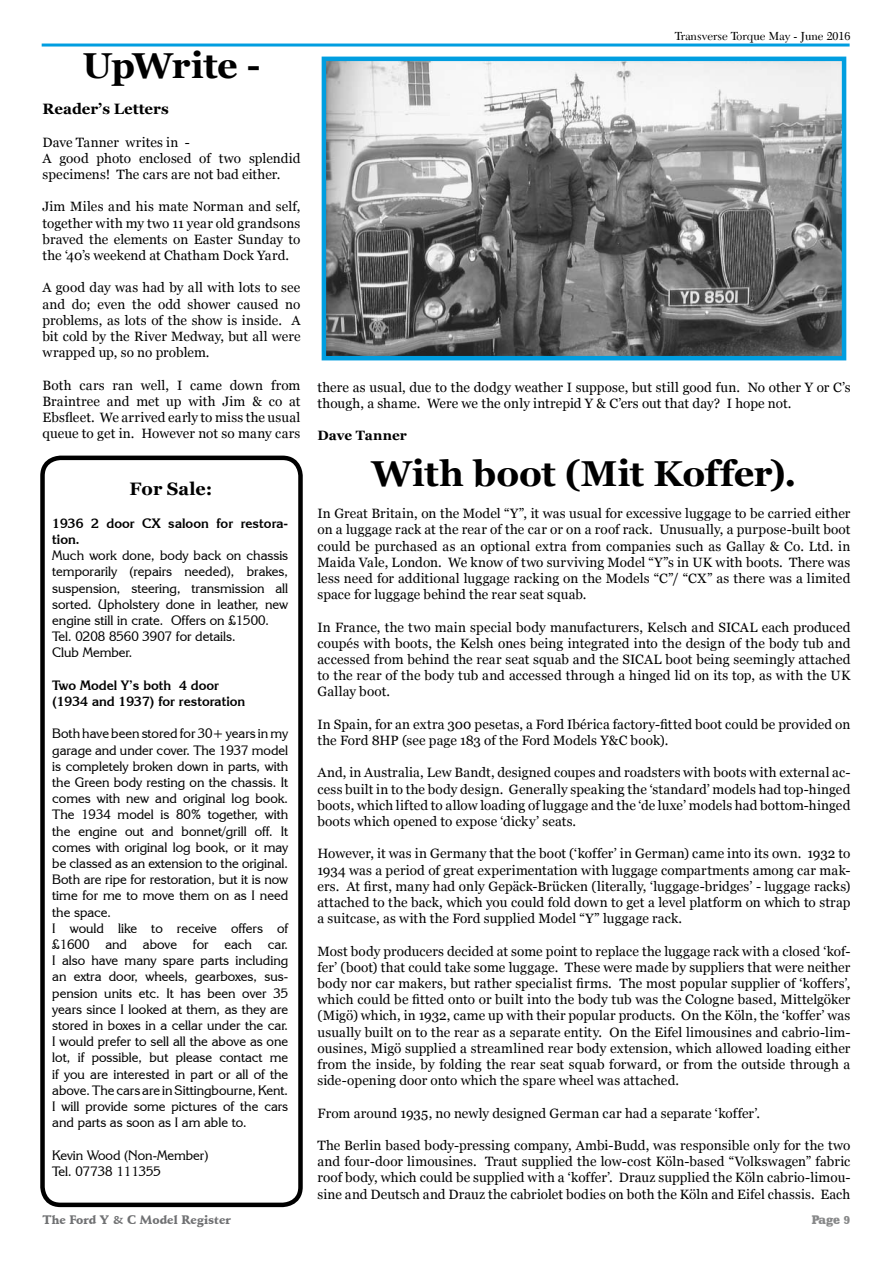
<style>
.page{position:relative;width:893px;height:1263px;background:#fff}
.page>*{position:absolute;margin:0;border:0;box-sizing:border-box;transform-origin:0 0}
.t1{font:700 36px "Georgia";letter-spacing:-.015em;color:#000}
.t2{font:700 18px "Georgia";color:#000}
.t3{font:700 15px "Georgia";color:#000}
.t4{font:13.5px/16.2px "Georgia";letter-spacing:.005em;color:#000;text-align:justify}
.t5{font:13.5px/16.2px "Korinna IT Cby BT";color:#000}
.t6{font:700 13.5px/16.2px "Korinna IT Cby BT";color:#000}
.t7{font:700 13.5px "Georgia";letter-spacing:.005em;color:#000}
.t8{font:12px "Transitional 511 BT";color:#000}
.t9{font:900 12px "Schneidler BT";color:#707173}
.t10{font:900 12px "Schadow BT";color:#878889}
</style>
<div class="page">
<hr style="left:42px;top:44px;width:808px;height:3px;background:#009ee0">
<img style="left:327px;top:62px;width:514px;height:293px">
<div style="left:322px;top:57px;width:524px;height:303px;border:4px solid #009ee0"></div>
<div style="left:40px;top:456px;width:263px;height:751px;border:4px solid #000;border-radius:18px"></div>
<p class="t8" style="left:675px;top:28px;width:177px">Transverse Torque May - June 2016</p>
<h1 class="t1" style="left:82px;top:45px;width:180px">UpWrite -</h1>
<p class="t3" style="left:43px;top:101px;width:128px">Reader’s Letters</p>
<p class="t4" style="left:43px;top:134px;width:259px;text-align:left">Dave Tanner writes in -<br>A good photo enclosed of two splendid specimens! The cars are not bad either.</p>
<p class="t4" style="left:43px;top:199px;width:259px">Jim Miles and his mate Norman and self, together with my two 11 year old grandsons braved the elements on Easter Sunday to the ‘40’s weekend at Chatham Dock Yard.</p>
<p class="t4" style="left:43px;top:280px;width:259px">A good day was had by all with lots to see and do; even the odd shower caused no problems, as lots of the show is inside. A bit cold by the River Medway, but all were wrapped up, so no problem.</p>
<p class="t4" style="left:43px;top:377px;width:259px">Both cars ran well, I came down from Braintree and met up with Jim &amp; co at Ebsfleet. We arrived early to miss the usual queue to get in. However not so many cars</p>
<p class="t4" style="left:317px;top:379px;width:534px">there as usual, due to the dodgy weather I suppose, but still good fun. No other Y or C’s though, a shame. Were we the only intrepid Y &amp; C’ers out that day? I hope not.</p>
<p class="t7" style="left:317px;top:428px;width:91px">Dave Tanner</p>
<h2 class="t2" style="left:129px;top:479px;width:84px">For Sale:</h2>
<p class="t6" style="left:52px;top:515px;width:237px">1936 2 door CX saloon for restora&shy;tion.</p>
<p class="t5" style="left:52px;top:547px;width:237px">Much work done, body back on chassis temporarily (repairs needed), brakes, suspension, steering, transmission all sorted. Upholstery done in leather, new engine still in crate. Offers on £1500.<br>Tel. 0208 8560 3907 for details.<br>Club Member.</p>
<p class="t6" style="left:52px;top:677px;width:195px">Two Model Y’s both 4 door (1934 and 1937) for restoration</p>
<p class="t5" style="left:52px;top:725px;width:237px">Both have been stored for 30+ years in my garage and under cover. The 1937 model is completely broken down in parts, with the Green body resting on the chassis. It comes with new and original log book.<br>The 1934 model is 80% together, with the engine out and bonnet/grill off. It comes with original log book, or it may be classed as an extension to the original.<br>Both are ripe for restoration, but it is now time for me to move them on as I need the space.<br>I would like to receive offers of £1600 and above for each car.<br>I also have many spare parts including an extra door, wheels, gearboxes, sus&shy;pension units etc. It has been over 35 years since I looked at them, as they are stored in boxes in a cellar under the car.<br>I would prefer to sell all the above as one lot, if possible, but please contact me if you are interested in part or all of the above. The cars are in Sittingbourne, Kent.<br>I will provide some pictures of the cars and parts as soon as I am able to.</p>
<p class="t5" style="left:52px;top:1146px;width:158px">Kevin Wood (Non-Member)<br>Tel. 07738 111355</p>
<h1 class="t1" style="left:372px;top:453px;width:426px">With boot (Mit Koffer).</h1>
<p class="t4" style="left:317px;top:505px;width:534px">In Great Britain, on the Model “Y”, it was usual for excessive luggage to be carried either on a luggage rack at the rear of the car or on a roof rack. Unusually, a purpose-built boot could be purchased as an optional extra from companies such as Gallay &amp; Co. Ltd. in Maida Vale, London. We know of two surviving Model “Y”s in UK with boots. There was less need for additional luggage racking on the Models “C”/ “CX” as there was a limited space for luggage behind the rear seat squab.</p>
<p class="t4" style="left:317px;top:619px;width:534px">In France, the two main special body manufacturers, Kelsch and SICAL each produced coupés with boots, the Kelsh ones being integrated into the design of the body tub and accessed from behind the rear seat squab and the SICAL boot being seemingly attached to the rear of the body tub and accessed through a hinged lid on its top, as with the UK Gallay boot.</p>
<p class="t4" style="left:317px;top:716px;width:534px">In Spain, for an extra 300 pesetas, a Ford Ibérica factory-fitted boot could be provided on the Ford 8HP (see page 183 of the Ford Models Y&amp;C book).</p>
<p class="t4" style="left:317px;top:765px;width:534px">And, in Australia, Lew Bandt, designed coupes and roadsters with boots with external ac&shy;cess built in to the body design. Generally speaking the ‘standard’ models had top-hinged boots, which lifted to allow loading of luggage and the ‘de luxe’ models had bottom-hinged boots which opened to expose ‘dicky’ seats.</p>
<p class="t4" style="left:317px;top:846px;width:534px">However, it was in Germany that the boot (‘koffer’ in German) came into its own. 1932 to 1934 was a period of great experimentation with luggage compartments among car mak&shy;ers. At first, many had only Gepäck-Brücken (literally, ‘luggage-bridges’ - luggage racks) attached to the back, which you could fold down to get a level platform on which to strap a suitcase, as with the Ford supplied Model “Y” luggage rack.</p>
<p class="t4" style="left:317px;top:943px;width:534px">Most body producers decided at some point to replace the luggage rack with a closed ‘kof&shy;fer’ (boot) that could take some luggage. These were made by suppliers that were neither body nor car makers, but rather specialist firms. The most popular supplier of ‘koffers’, which could be fitted onto or built into the body tub was the Cologne based, Mittelgöker (Migö) which, in 1932, came up with their popular products. On the Köln, the ‘koffer’ was usually built on to the rear as a separate entity. On the Eifel limousines and cabrio-lim&shy;ousines, Migö supplied a streamlined rear body extension, which allowed loading either from the inside, by folding the rear seat squab forward, or from the outside through a side-opening door onto which the spare wheel was attached.</p>
<p class="t4" style="left:317px;top:1105px;width:444px">From around 1935, no newly designed German car had a separate ‘koffer’.</p>
<p class="t4" style="left:317px;top:1137px;width:534px">The Berlin based body-pressing company, Ambi-Budd, was responsible only for the two and four-door limousines. Traut supplied the low-cost Köln-based “Volkswagen” fabric roof body, which could be supplied with a ‘koffer’. Drauz supplied the Köln cabrio-limou&shy;sine and Deutsch and Drauz the cabriolet bodies on both the Köln and Eifel chassis. Each</p>
<p class="t9" style="left:43px;top:1212px;width:190px">The Ford Y &amp; C Model Register</p>
<p class="t10" style="left:812px;top:1212px;width:30px">Page</p>
</div>
